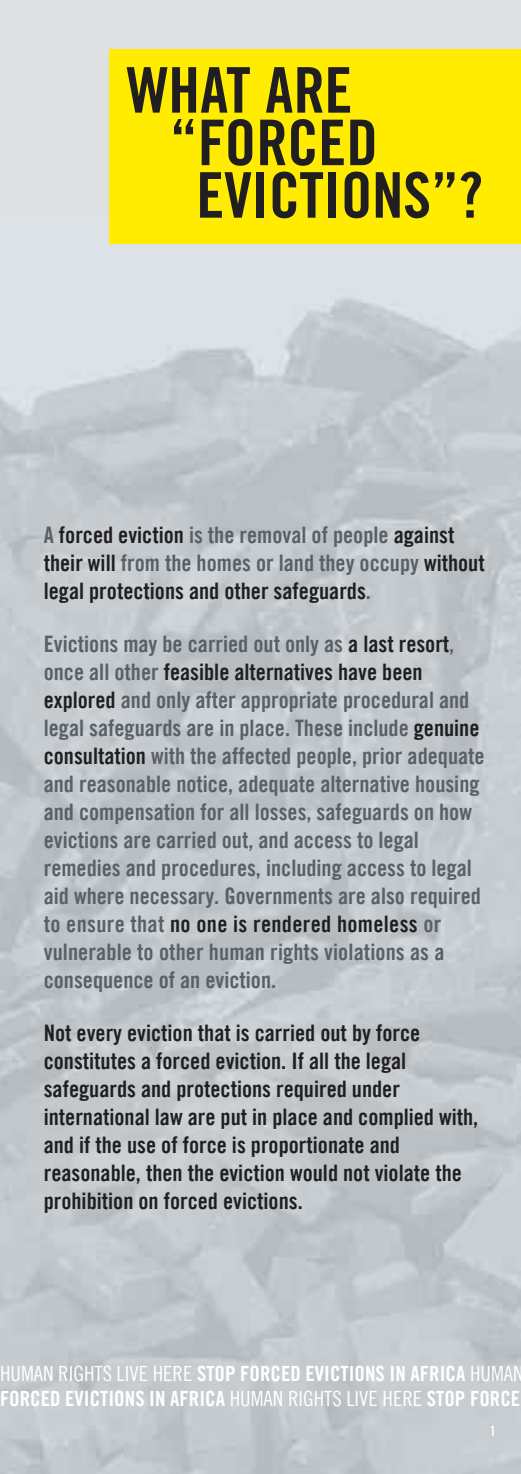
<style>
.page{position:relative;width:521px;height:1474px;background:#fff}
.page>*{position:absolute;margin:0;border:0;box-sizing:border-box;transform-origin:0 0}
.t1{font:63px "Amnesty Trade Gothic Bd Cn 20";letter-spacing:-.005em;color:#201e21}
.t2{font:22.75px/28px "Amnesty Trade Gothic Bd Cn 20";color:#5a6065}
.t3{font:22.75px/28px "Amnesty Trade Gothic Bd Cn 20";color:#201e21}
.t4{font:21px/25.2px "Amnesty Trade Gothic Bd Cn 20";color:#fff}
.t5{font:14px "Amnesty Trade Gothic Bd Cn 20";color:#fff}
.s1{color:#5a6065}
.s2{color:#201e21}
.s3{font-family:"Amnesty Trade Gothic Cn 18"}
</style>
<div class="page">
<div style="left:0;top:0;width:521px;height:1473px;background:#dee0e3"></div>
<img style="left:1px;top:298px;width:520px;height:1175px">
<div style="left:109px;top:50px;width:412px;height:194px;background:#ffec00"></div>
<h1 class="t1" style="left:127px;top:51px;width:227px">WHAT ARE</h1>
<h1 class="t1" style="left:170px;top:104px;width:210px">“FORCED</h1>
<h1 class="t1" style="left:196px;top:156px;width:288px">EVICTIONS”?</h1>
<p class="t3" style="left:44px;top:520px;width:442px"><span class="s1">A</span> forced eviction <span class="s1">is the removal of people</span> against their will <span class="s1">from the homes or land they occupy</span> without legal protections and other safeguards<span class="s1">.</span></p>
<p class="t2" style="left:44px;top:629px;width:442px">Evictions may be carried out only as <span class="s2">a last resort</span>, once all other <span class="s2">feasible alternatives have been explored</span> and only after appropriate procedural and legal safeguards are in place. These include <span class="s2">genuine consultation</span> with the affected people, prior adequate and reasonable notice, adequate alternative housing and compensation for all losses, safeguards on how evictions are carried out, and access to legal remedies and procedures, including access to legal aid where necessary. Governments are also required to ensure that <span class="s2">no one is rendered homeless</span> or vulnerable to other human rights violations as a consequence of an eviction.</p>
<p class="t3" style="left:44px;top:1018px;width:436px">Not every eviction that is carried out by force constitutes a forced eviction. If all the legal safeguards and protections required under international law are put in place and complied with, and if the use of force is proportionate and reasonable, then the eviction would not violate the prohibition on forced evictions.</p>
<p class="t4" style="left:0;top:1360px;width:525px"><span class="s3">HUMAN RIGHTS LIVE HERE</span> STOP FORCED EVICTIONS IN AFRICA <span class="s3">HUMAN<br></span>FORCED EVICTIONS IN AFRICA <span class="s3">HUMAN RIGHTS LIVE HERE</span> STOP FORCE</p>
<p class="t5" style="left:490px;top:1422px;width:8px">1</p>
</div>
